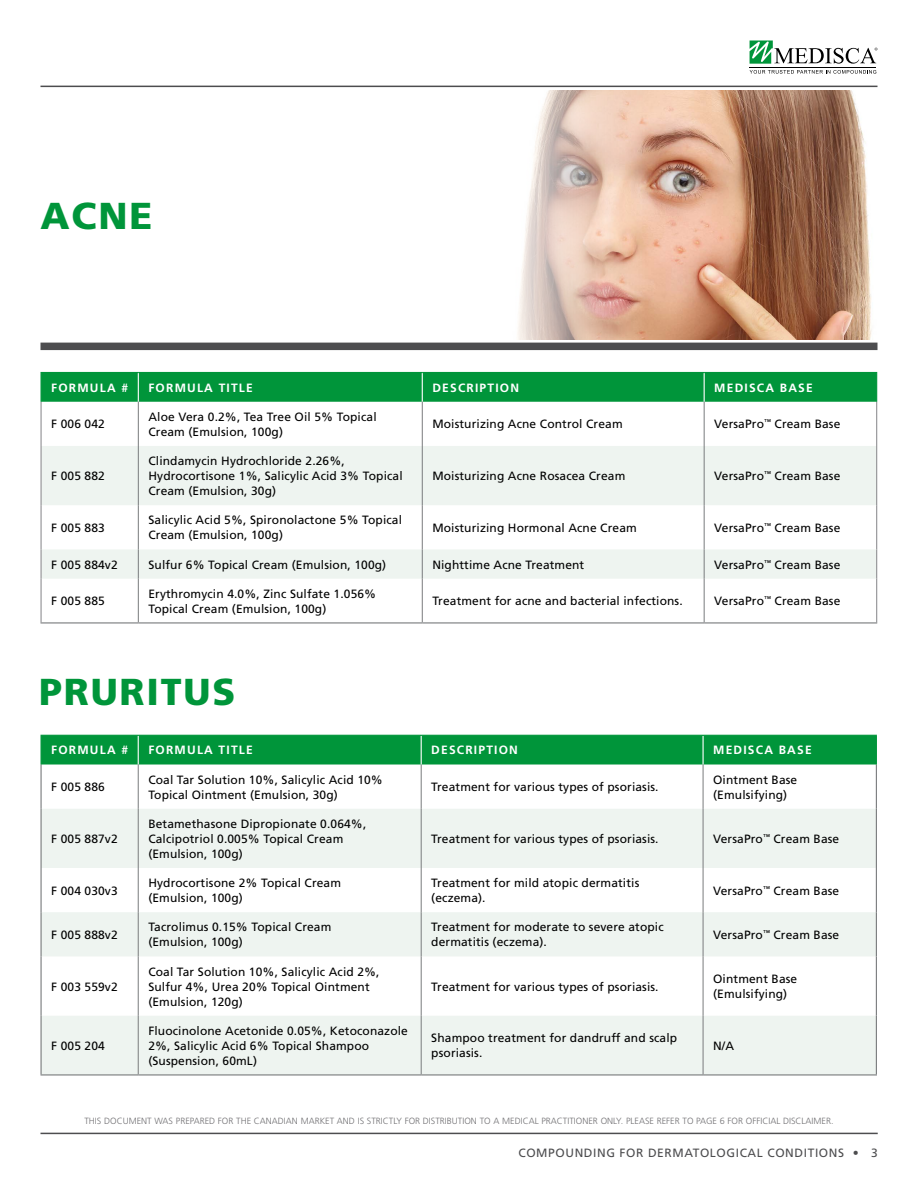
<style>
.page{position:relative;width:918px;height:1188px;background:#fff}
.page>*{position:absolute;margin:0;border:0;box-sizing:border-box;transform-origin:0 0}
.t1{font:900 37.5px "Frutiger LT Std";letter-spacing:.05em;color:#00953a}
.t2{font:12px/15px "Frutiger LT Std";letter-spacing:.01em;color:#000}
.t3{font:700 12px "Frutiger LT Std";letter-spacing:.1em;color:#fff}
.t4{font:12px "Frutiger LT Std";letter-spacing:.05em;color:#4d4d4f}
.t5{font:300 9px "Frutiger LT Std";color:#717073}
</style>
<div class="page">
<div style="left:40px;top:343px;width:838px;height:7px;background:#4d4d4f"></div>
<hr style="left:40px;top:86px;width:838px;height:1px;background:#4d4d4f">
<img style="left:518px;top:91px;width:354px;height:248px">
<hr style="left:40px;top:1133px;width:838px;height:1px;background:#4d4d4f">
<hr style="left:750px;top:67px;width:126px;height:1px;background:#000">
<svg style="left:750px;top:70px;width:126px;height:4px"></svg>
<svg style="left:750px;top:41px;width:127px;height:23px"></svg>
<svg style="left:42px;top:446px;width:834px;height:133px;fill:#eef4f0"></svg>
<hr style="left:138px;top:402px;width:1px;height:44px;background:#797b7d">
<hr style="left:422px;top:402px;width:1px;height:44px;background:#797b7d">
<hr style="left:704px;top:402px;width:1px;height:44px;background:#797b7d">
<hr style="left:138px;top:446px;width:1px;height:59px;background:#797b7d">
<hr style="left:422px;top:446px;width:1px;height:59px;background:#797b7d">
<hr style="left:704px;top:446px;width:1px;height:59px;background:#797b7d">
<hr style="left:138px;top:505px;width:1px;height:44px;background:#797b7d">
<hr style="left:422px;top:505px;width:1px;height:44px;background:#797b7d">
<hr style="left:704px;top:505px;width:1px;height:44px;background:#797b7d">
<hr style="left:138px;top:549px;width:1px;height:30px;background:#797b7d">
<hr style="left:422px;top:549px;width:1px;height:30px;background:#797b7d">
<hr style="left:704px;top:549px;width:1px;height:30px;background:#797b7d">
<hr style="left:138px;top:579px;width:1px;height:43px;background:#797b7d">
<hr style="left:422px;top:579px;width:1px;height:43px;background:#797b7d">
<hr style="left:704px;top:579px;width:1px;height:43px;background:#797b7d">
<hr style="left:40px;top:402px;width:2px;height:44px;background:#919194">
<hr style="left:876px;top:402px;width:1px;height:44px;background:#919194">
<hr style="left:40px;top:446px;width:2px;height:59px;background:#919194">
<hr style="left:876px;top:446px;width:1px;height:59px;background:#919194">
<hr style="left:40px;top:505px;width:2px;height:44px;background:#919194">
<hr style="left:876px;top:505px;width:1px;height:44px;background:#919194">
<hr style="left:40px;top:549px;width:2px;height:30px;background:#919194">
<hr style="left:876px;top:549px;width:1px;height:30px;background:#919194">
<hr style="left:40px;top:579px;width:2px;height:43px;background:#919194">
<hr style="left:876px;top:579px;width:1px;height:43px;background:#919194">
<hr style="left:40px;top:622px;width:98px;height:2px;background:#797b7d">
<hr style="left:138px;top:622px;width:284px;height:2px;background:#797b7d">
<hr style="left:422px;top:622px;width:282px;height:2px;background:#797b7d">
<hr style="left:704px;top:622px;width:173px;height:2px;background:#797b7d">
<hr style="left:40px;top:372px;width:98px;height:1px;background:#00953a">
<hr style="left:40px;top:373px;width:2px;height:29px;background:#00953a">
<hr style="left:138px;top:372px;width:284px;height:1px;background:#00953a">
<hr style="left:422px;top:372px;width:282px;height:1px;background:#00953a">
<hr style="left:704px;top:372px;width:173px;height:1px;background:#00953a">
<div style="left:41px;top:373px;width:836px;height:29px;background:#00953a"></div>
<svg style="left:42px;top:809px;width:834px;height:265px;fill:#eef4f0"></svg>
<hr style="left:40px;top:765px;width:2px;height:44px;background:#797b7d">
<hr style="left:876px;top:765px;width:1px;height:44px;background:#797b7d">
<hr style="left:40px;top:809px;width:2px;height:59px;background:#797b7d">
<hr style="left:876px;top:809px;width:1px;height:59px;background:#797b7d">
<hr style="left:40px;top:868px;width:2px;height:44px;background:#797b7d">
<hr style="left:876px;top:868px;width:1px;height:44px;background:#797b7d">
<hr style="left:40px;top:912px;width:2px;height:44px;background:#797b7d">
<hr style="left:876px;top:912px;width:1px;height:44px;background:#797b7d">
<hr style="left:40px;top:956px;width:2px;height:60px;background:#797b7d">
<hr style="left:876px;top:956px;width:1px;height:60px;background:#797b7d">
<hr style="left:40px;top:1016px;width:2px;height:58px;background:#797b7d">
<hr style="left:876px;top:1016px;width:1px;height:58px;background:#797b7d">
<hr style="left:138px;top:765px;width:1px;height:44px;background:#797b7d">
<hr style="left:421px;top:765px;width:1px;height:44px;background:#797b7d">
<hr style="left:703px;top:765px;width:1px;height:44px;background:#797b7d">
<hr style="left:138px;top:809px;width:1px;height:59px;background:#797b7d">
<hr style="left:421px;top:809px;width:1px;height:59px;background:#797b7d">
<hr style="left:703px;top:809px;width:1px;height:59px;background:#797b7d">
<hr style="left:138px;top:868px;width:1px;height:44px;background:#797b7d">
<hr style="left:421px;top:868px;width:1px;height:44px;background:#797b7d">
<hr style="left:703px;top:868px;width:1px;height:44px;background:#797b7d">
<hr style="left:138px;top:912px;width:1px;height:44px;background:#797b7d">
<hr style="left:421px;top:912px;width:1px;height:44px;background:#797b7d">
<hr style="left:703px;top:912px;width:1px;height:44px;background:#797b7d">
<hr style="left:138px;top:956px;width:1px;height:60px;background:#797b7d">
<hr style="left:421px;top:956px;width:1px;height:60px;background:#797b7d">
<hr style="left:703px;top:956px;width:1px;height:60px;background:#797b7d">
<hr style="left:138px;top:1016px;width:1px;height:58px;background:#797b7d">
<hr style="left:421px;top:1016px;width:1px;height:58px;background:#797b7d">
<hr style="left:703px;top:1016px;width:1px;height:58px;background:#797b7d">
<hr style="left:40px;top:1074px;width:98px;height:2px;background:#797b7d">
<hr style="left:138px;top:1074px;width:283px;height:2px;background:#797b7d">
<hr style="left:421px;top:1074px;width:282px;height:2px;background:#797b7d">
<hr style="left:703px;top:1074px;width:174px;height:2px;background:#797b7d">
<hr style="left:40px;top:735px;width:98px;height:1px;background:#00953a">
<hr style="left:40px;top:736px;width:2px;height:29px;background:#00953a">
<svg style="left:41px;top:735px;width:836px;height:30px;background:#05973e"></svg>
<h1 class="t1" style="left:40px;top:193px;width:113px">ACNE</h1>
<p class="t3" style="left:51px;top:380px;width:78px">FORMULA #</p>
<p class="t3" style="left:148px;top:380px;width:106px">FORMULA TITLE</p>
<p class="t3" style="left:432px;top:380px;width:88px">DESCRIPTION</p>
<p class="t3" style="left:714px;top:380px;width:100px">MEDISCA BASE</p>
<p class="t2" style="left:51px;top:417px;width:55px">F 006 042</p>
<p class="t2" style="left:148px;top:409px;width:230px">Aloe Vera 0.2%, Tea Tree Oil 5% Topical<br>Cream (Emulsion, 100g)</p>
<p class="t2" style="left:432px;top:417px;width:192px">Moisturizing Acne Control Cream</p>
<p class="t2" style="left:714px;top:417px;width:128px">VersaPro<sup>™</sup> Cream Base</p>
<p class="t2" style="left:51px;top:468px;width:55px">F 005 882</p>
<p class="t2" style="left:148px;top:453px;width:256px">Clindamycin Hydrochloride 2.26%,<br>Hydrocortisone 1%, Salicylic Acid 3% Topical<br>Cream (Emulsion, 30g)</p>
<p class="t2" style="left:432px;top:468px;width:194px">Moisturizing Acne Rosacea Cream</p>
<p class="t2" style="left:714px;top:468px;width:128px">VersaPro<sup>™</sup> Cream Base</p>
<p class="t2" style="left:51px;top:520px;width:55px">F 005 883</p>
<p class="t2" style="left:148px;top:513px;width:255px">Salicylic Acid 5%, Spironolactone 5% Topical<br>Cream (Emulsion, 100g)</p>
<p class="t2" style="left:432px;top:520px;width:206px">Moisturizing Hormonal Acne Cream</p>
<p class="t2" style="left:714px;top:520px;width:128px">VersaPro<sup>™</sup> Cream Base</p>
<p class="t2" style="left:51px;top:557px;width:68px">F 005 884v2</p>
<p class="t2" style="left:148px;top:557px;width:239px">Sulfur 6% Topical Cream (Emulsion, 100g)</p>
<p class="t2" style="left:432px;top:557px;width:153px">Nighttime Acne Treatment</p>
<p class="t2" style="left:714px;top:557px;width:128px">VersaPro<sup>™</sup> Cream Base</p>
<p class="t2" style="left:51px;top:594px;width:55px">F 005 885</p>
<p class="t2" style="left:148px;top:586px;width:229px">Erythromycin 4.0%, Zinc Sulfate 1.056%<br>Topical Cream (Emulsion, 100g)</p>
<p class="t2" style="left:432px;top:594px;width:252px">Treatment for acne and bacterial infections.</p>
<p class="t2" style="left:714px;top:594px;width:128px">VersaPro<sup>™</sup> Cream Base</p>
<h1 class="t1" style="left:39px;top:669px;width:198px">PRURITUS</h1>
<p class="t3" style="left:51px;top:743px;width:78px">FORMULA #</p>
<p class="t3" style="left:148px;top:743px;width:106px">FORMULA TITLE</p>
<p class="t3" style="left:431px;top:743px;width:88px">DESCRIPTION</p>
<p class="t3" style="left:713px;top:743px;width:100px">MEDISCA BASE</p>
<p class="t2" style="left:51px;top:780px;width:55px">F 005 886</p>
<p class="t2" style="left:148px;top:772px;width:236px">Coal Tar Solution 10%, Salicylic Acid 10%<br>Topical Ointment (Emulsion, 30g)</p>
<p class="t2" style="left:431px;top:780px;width:229px">Treatment for various types of psoriasis.</p>
<p class="t2" style="left:713px;top:772px;width:86px">Ointment Base (Emulsifying)</p>
<p class="t2" style="left:51px;top:831px;width:68px">F 005 887v2</p>
<p class="t2" style="left:148px;top:816px;width:220px">Betamethasone Dipropionate 0.064%,<br>Calcipotriol 0.005% Topical Cream (Emulsion, 100g)</p>
<p class="t2" style="left:431px;top:831px;width:229px">Treatment for various types of psoriasis.</p>
<p class="t2" style="left:713px;top:831px;width:128px">VersaPro<sup>™</sup> Cream Base</p>
<p class="t2" style="left:51px;top:883px;width:68px">F 004 030v3</p>
<p class="t2" style="left:148px;top:876px;width:194px">Hydrocortisone 2% Topical Cream (Emulsion, 100g)</p>
<p class="t2" style="left:431px;top:876px;width:210px">Treatment for mild atopic dermatitis (eczema).</p>
<p class="t2" style="left:713px;top:883px;width:128px">VersaPro<sup>™</sup> Cream Base</p>
<p class="t2" style="left:51px;top:927px;width:68px">F 005 888v2</p>
<p class="t2" style="left:148px;top:920px;width:185px">Tacrolimus 0.15% Topical Cream (Emulsion, 100g)</p>
<p class="t2" style="left:431px;top:920px;width:234px">Treatment for moderate to severe atopic dermatitis (eczema).</p>
<p class="t2" style="left:713px;top:927px;width:128px">VersaPro<sup>™</sup> Cream Base</p>
<p class="t2" style="left:51px;top:979px;width:68px">F 003 559v2</p>
<p class="t2" style="left:148px;top:964px;width:233px">Coal Tar Solution 10%, Salicylic Acid 2%,<br>Sulfur 4%, Urea 20% Topical Ointment (Emulsion, 120g)</p>
<p class="t2" style="left:431px;top:979px;width:229px">Treatment for various types of psoriasis.</p>
<p class="t2" style="left:713px;top:971px;width:86px">Ointment Base (Emulsifying)</p>
<p class="t2" style="left:51px;top:1038px;width:55px">F 005 204</p>
<p class="t2" style="left:148px;top:1023px;width:261px">Fluocinolone Acetonide 0.05%, Ketoconazole<br>2%, Salicylic Acid 6% Topical Shampoo (Suspension, 60mL)</p>
<p class="t2" style="left:431px;top:1031px;width:247px">Shampoo treatment for dandruff and scalp psoriasis.</p>
<p class="t2" style="left:713px;top:1038px;width:22px">N/A</p>
<p class="t5" style="left:84px;top:1116px;width:751px">THIS DOCUMENT WAS PREPARED FOR THE CANADIAN MARKET AND IS STRICTLY FOR DISTRIBUTION TO A MEDICAL PRACTITIONER ONLY. PLEASE REFER TO PAGE 6 FOR OFFICIAL DISCLAIMER.</p>
<p class="t4" style="left:518px;top:1146px;width:361px">COMPOUNDING FOR DERMATOLOGICAL CONDITIONS • 3</p>
</div>
